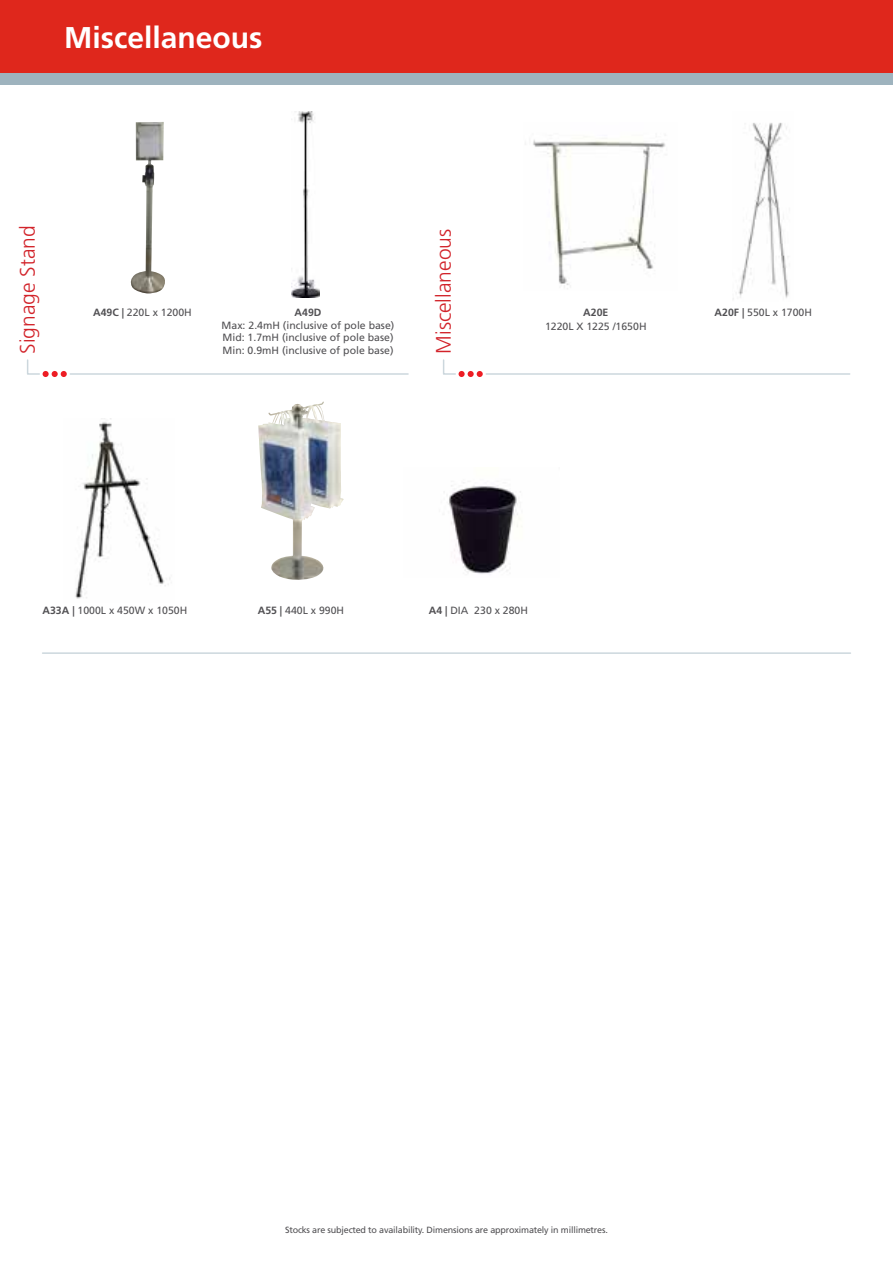
<style>
.page{position:relative;width:893px;height:1263px;background:#fff}
.page>*{position:absolute;margin:0;border:0;box-sizing:border-box;transform-origin:0 0}
.t1{font:700 30px "Frutiger LT Std";color:#fff}
.t2{font:300 21px "Frutiger LT Std";color:#d2232a}
.t3{font:10.5px/12.6px "Frutiger LT Std";color:#525154;text-align:justify}
.t4{font:700 10.5px "Frutiger LT Std";color:#525154}
.t5{font:9px "Frutiger LT Std";letter-spacing:-.02em;color:#525154}
.s1{font-weight:700}
</style>
<div class="page">
<div style="left:0;top:0;width:893px;height:74px;background:#df271c"></div>
<div style="left:0;top:74px;width:893px;height:11px;background:#9eb3be"></div>
<svg style="left:27px;top:359px;width:40px;height:18px"></svg>
<hr style="left:70px;top:373px;width:338px;height:2px;background:#ccd7dd">
<img style="left:130px;top:122px;width:35px;height:171px">
<img style="left:292px;top:112px;width:27px;height:185px">
<svg style="left:443px;top:359px;width:40px;height:18px"></svg>
<hr style="left:486px;top:373px;width:364px;height:2px;background:#ccd7dd">
<img style="left:448px;top:482px;width:74px;height:92px">
<img style="left:258px;top:403px;width:86px;height:177px">
<img style="left:733px;top:122px;width:56px;height:177px">
<img style="left:75px;top:422px;width:95px;height:177px">
<hr style="left:43px;top:652px;width:807px;height:2px;background:#ccd7dd">
<img style="left:533px;top:139px;width:133px;height:150px">
<h1 class="t1" style="left:64px;top:20px;width:200px">Miscellaneous</h1>
<h2 class="t2" style="left:16px;top:354px;width:130px;rotate:-90deg">Signage Stand</h2>
<p class="t3" style="left:93px;top:306px;width:100px"><span class="s1">A49C |</span> 220L x 1200H</p>
<p class="t4" style="left:295px;top:306px;width:28px">A49D</p>
<p class="t3" style="left:222px;top:319px;width:174px">Max: 2.4mH (inclusive of pole base)<br>Mid: 1.7mH (inclusive of pole base)<br>Min: 0.9mH (inclusive of pole base)</p>
<h2 class="t2" style="left:432px;top:354px;width:126px;rotate:-90deg">Miscellaneous</h2>
<p class="t4" style="left:583px;top:306px;width:27px">A20E</p>
<p class="t3" style="left:545px;top:320px;width:103px">1220L X 1225 /1650H</p>
<p class="t3" style="left:715px;top:306px;width:99px"><span class="s1">A20F |</span> 550L x 1700H</p>
<p class="t3" style="left:43px;top:604px;width:146px"><span class="s1">A33A |</span> 1000L x 450W x 1050H</p>
<p class="t3" style="left:258px;top:604px;width:88px"><span class="s1">A55 |</span> 440L x 990H</p>
<p class="t3" style="left:429px;top:604px;width:101px"><span class="s1">A4 |</span> DIA 230 x 280H</p>
<p class="t5" style="left:285px;top:1224px;width:324px">Stocks are subjected to availability. Dimensions are approximately in millimetres.</p>
</div>
